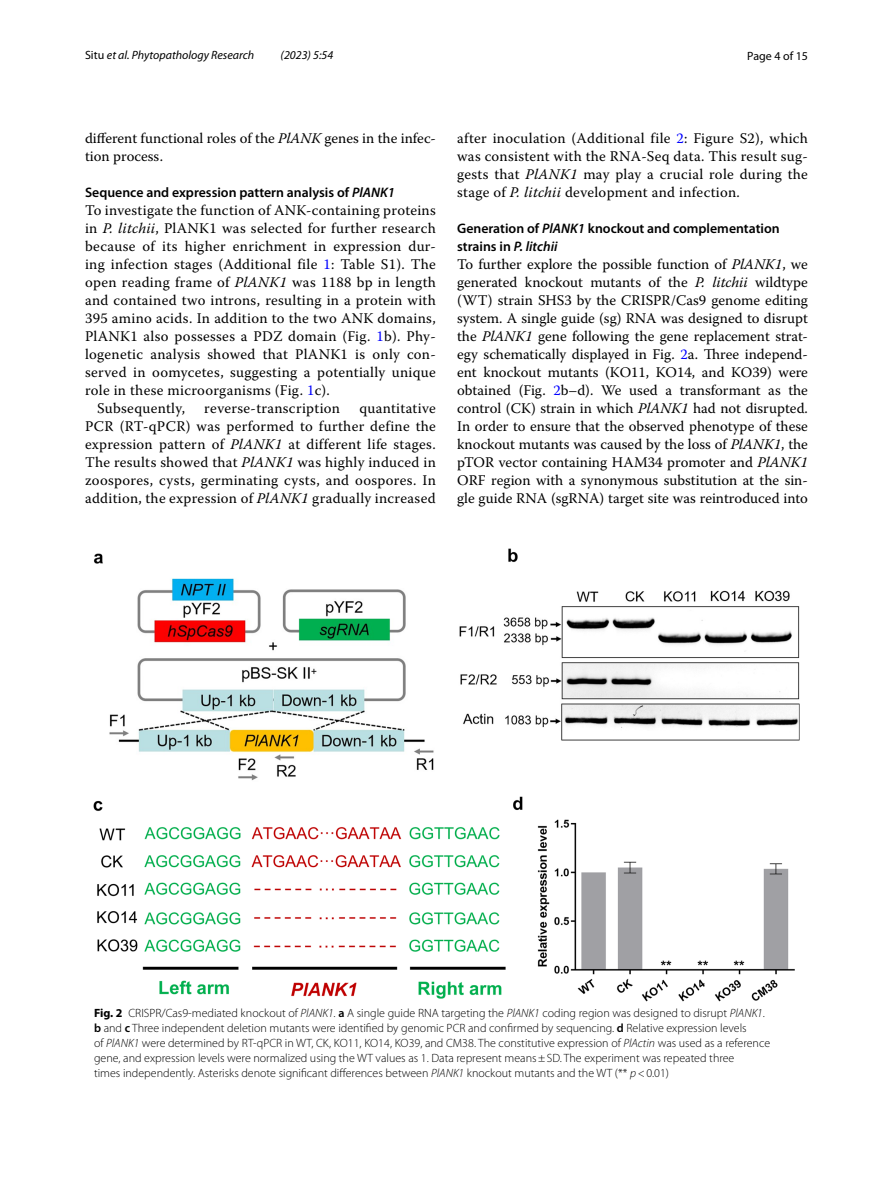
<style>
.page{position:relative;width:893px;height:1187px;background:#fff}
.page>*{position:absolute;margin:0;border:0;box-sizing:border-box;transform-origin:0 0}
.t1{font:14.7px/18px "Warnock Pro";letter-spacing:.02em;color:#000;text-align:justify}
.t2{font:14.7px/18px "Warnock Pro";color:#000}
.t3{font:600 13.8px/18px "Myriad Pro";color:#000}
.t4{font:300 12px/15px "Myriad Pro";color:#000}
.t5{font:italic 12px "Myriad Pro";color:#000}
.t6{font:12px "Myriad Pro";color:#000}
.s1{font-style:normal}
.s2{font-style:italic}
.s3{color:#00f}
.s4{font-weight:700}
.s5{font-weight:600}
</style>
<div class="page">
<img style="left:94px;top:548px;width:705px;height:453px">
<p class="t5" style="left:85px;top:48px;width:171px"><span class="s1">Situ</span> et al. Phytopathology Research</p>
<p class="t5" style="left:281px;top:48px;width:54px">(2023) 5:54</p>
<p class="t6" style="left:747px;top:48px;width:62px">Page 4 of 15</p>
<p class="t2" style="left:85px;top:128px;width:352px">different functional roles of the <span class="s2">PlANK</span> genes in the infec&shy;tion process.</p>
<p class="t3" style="left:85px;top:183px;width:311px">Sequence and expression pattern analysis of <span class="s2">PlANK1</span></p>
<p class="t1" style="left:85px;top:200px;width:352px">To investigate the function of ANK-containing proteins</p>
<p class="t1" style="left:85px;top:218px;width:352px">in <span class="s2">P. litchii</span>, PlANK1 was selected for further research</p>
<p class="t1" style="left:85px;top:236px;width:352px">because of its higher enrichment in expression dur-</p>
<p class="t1" style="left:85px;top:254px;width:352px">ing infection stages (Additional file <span class="s3">1</span>: Table S1). The</p>
<p class="t1" style="left:85px;top:272px;width:352px">open reading frame of <span class="s2">PlANK1</span> was 1188 bp in length</p>
<p class="t1" style="left:85px;top:290px;width:352px">and contained two introns, resulting in a protein with</p>
<p class="t1" style="left:85px;top:308px;width:352px">395 amino acids. In addition to the two ANK domains,</p>
<p class="t1" style="left:85px;top:326px;width:352px">PlANK1 also possesses a PDZ domain (Fig. <span class="s3">1</span>b). Phy-</p>
<p class="t1" style="left:85px;top:344px;width:352px">logenetic analysis showed that PlANK1 is only con-</p>
<p class="t1" style="left:85px;top:362px;width:352px">served in oomycetes, suggesting a potentially unique</p>
<p class="t1" style="left:85px;top:380px;width:246px">role in these microorganisms (Fig. <span class="s3">1</span>c).</p>
<p class="t1" style="left:97px;top:398px;width:89px">Subsequently,</p>
<p class="t1" style="left:204px;top:398px;width:137px">reverse-transcription</p>
<p class="t1" style="left:85px;top:398px;width:352px;text-indent:274px">quantitative PCR (RT-qPCR) was performed to further define the expression pattern of <span class="s2">PlANK1</span> at different life stages.<br>The results showed that <span class="s2">PlANK1</span> was highly induced in zoospores, cysts, germinating cysts, and oospores. In addition, the expression of <span class="s2">PlANK1</span> gradually increased</p>
<p class="t1" style="left:457px;top:128px;width:352px">after inoculation (Additional file <span class="s3">2</span>: Figure S2), which was consistent with the RNA-Seq data. This result sug&shy;gests that <span class="s2">PlANK1</span> may play a crucial role during the stage of <span class="s2">P. litchii</span> development and infection.</p>
<p class="t3" style="left:457px;top:219px;width:324px">Generation of <span class="s2">PlANK1</span> knockout and complementation strains in <span class="s2">P. litchii</span></p>
<p class="t1" style="left:457px;top:254px;width:352px">To further explore the possible function of <span class="s2">PlANK1</span>, we generated knockout mutants of the <span class="s2">P. litchii</span> wildtype (WT) strain SHS3 by the CRISPR/Cas9 genome editing system. A single guide (sg) RNA was designed to disrupt the <span class="s2">PlANK1</span> gene following the gene replacement strat&shy;egy schematically displayed in Fig. <span class="s3">2</span>a. Three independ&shy;ent knockout mutants (KO11, KO14, and KO39) were obtained (Fig. <span class="s3">2</span>b–d). We used a transformant as the control (CK) strain in which <span class="s2">PlANK1</span> had not disrupted.<br>In order to ensure that the observed phenotype of these knockout mutants was caused by the loss of <span class="s2">PlANK1</span>, the pTOR vector containing HAM34 promoter and <span class="s2">PlANK1<br></span>ORF region with a synonymous substitution at the sin&shy;gle guide RNA (sgRNA) target site was reintroduced into</p>
<p class="t4" style="left:94px;top:1005px;width:678px"><span class="s4">Fig. 2</span> CRISPR/Cas9-mediated knockout of <span class="s2">PlANK1</span>. <span class="s5">a</span> A single guide RNA targeting the <span class="s2">PlANK1</span> coding region was designed to disrupt <span class="s2">PlANK1</span>. <span class="s5">b</span> and <span class="s5">c</span> Three independent deletion mutants were identified by genomic PCR and confirmed by sequencing. <span class="s5">d</span> Relative expression levels<br>of <span class="s2">PlANK1</span> were determined by RT-qPCR in WT, CK, KO11, KO14, KO39, and CM38. The constitutive expression of <span class="s2">PlActin</span> was used as a reference gene, and expression levels were normalized using the WT values as 1. Data represent means±SD. The experiment was repeated three<br>times independently. Asterisks denote significant differences between <span class="s2">PlANK1</span> knockout mutants and the WT (** <span class="s2">p</span>&lt;0.01)</p>
</div>
